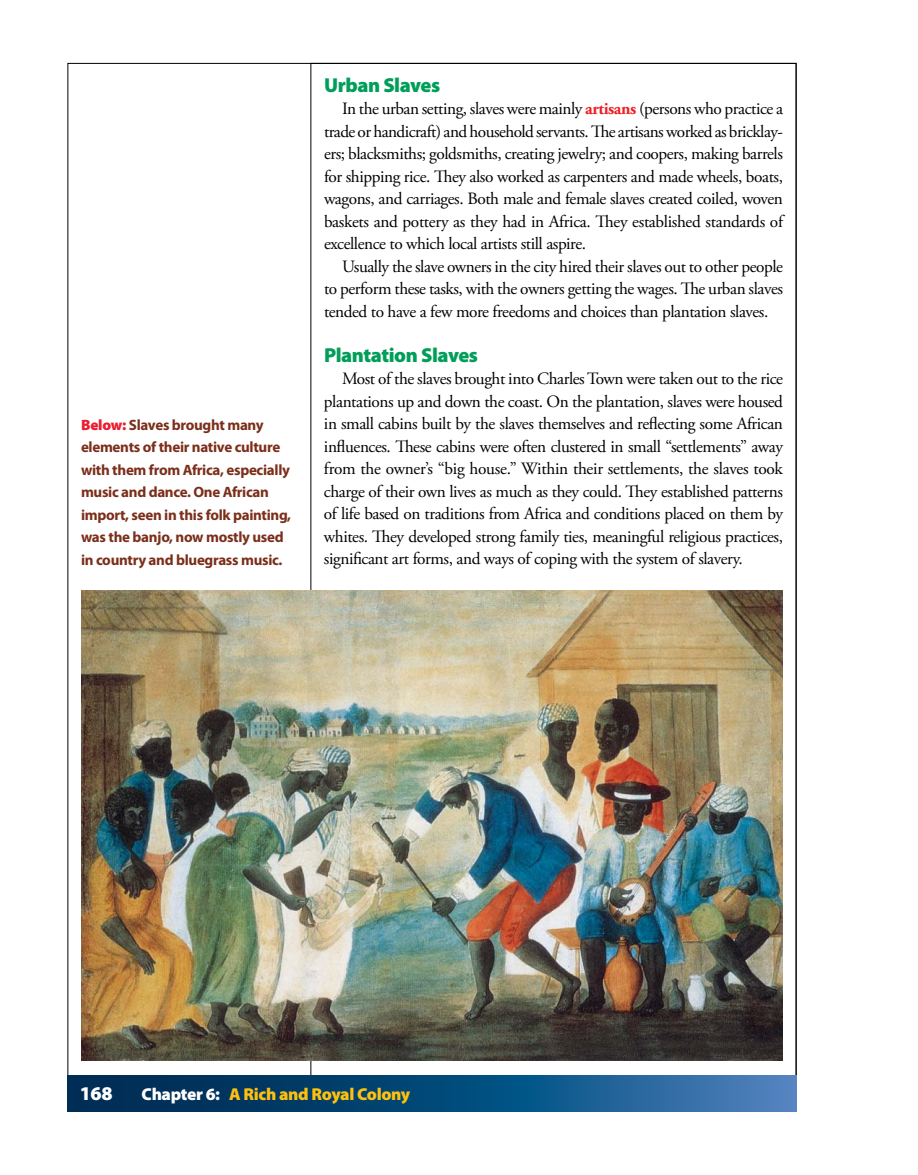
<style>
.page{position:relative;width:918px;height:1175px;background:#fff}
.page>*{position:absolute;margin:0;border:0;box-sizing:border-box;transform-origin:0 0}
.t1{font:900 20.25px "Myriad Pro";letter-spacing:-.02em;color:#009e59}
.t2{font:900 19.5px "Myriad Pro";color:#fff}
.t3{font:17.25px/22.5px "Adobe Garamond Pro";letter-spacing:-.025em;color:#000;text-align:justify}
.t4{font:900 17.25px "Myriad Pro";letter-spacing:-.02em;color:#fec00f}
.t5{font:700 15px/22.5px "Myriad Pro";letter-spacing:-.02em;color:#7b2e1a}
.s1{font-weight:900;color:#ed1b2f}
.s2{font-weight:700;color:#ed1f24}
.s3{color:#fff}
</style>
<div class="page">
<svg style="left:68px;top:1076px;width:728px;height:36px"></svg>
<img style="left:81px;top:590px;width:702px;height:470px">
<p class="t5" style="left:81px;top:415px;width:212px"><span class="s1">Below:</span> Slaves brought many elements of their native culture with them from Africa, especially music and dance. One African import, seen in this folk painting, was the banjo, now mostly used in country and bluegrass music.</p>
<p class="t1" style="left:324px;top:77px;width:118px">Urban Slaves</p>
<p class="t3" style="left:324px;top:99px;width:461px;text-indent:18px">In the urban setting, slaves were mainly <span class="s2">artisans</span> (persons who practice a trade or handicraft) and household servants. The artisans worked as bricklay&shy;ers; blacksmiths; goldsmiths, creating jewelry; and coopers, making barrels for shipping rice. They also worked as carpenters and made wheels, boats, wagons, and carriages. Both male and female slaves created coiled, woven baskets and pottery as they had in Africa. They established standards of excellence to which local artists still aspire.</p>
<p class="t3" style="left:324px;top:256px;width:461px;text-indent:18px">Usually the slave owners in the city hired their slaves out to other people to perform these tasks, with the owners getting the wages. The urban slaves tended to have a few more freedoms and choices than plantation slaves.</p>
<p class="t1" style="left:324px;top:347px;width:156px">Plantation Slaves</p>
<p class="t3" style="left:324px;top:369px;width:461px;text-indent:18px">Most of the slaves brought into Charles Town were taken out to the rice plantations up and down the coast. On the plantation, slaves were housed in small cabins built by the slaves themselves and reflecting some African influences. These cabins were often clustered in small “settlements” away from the owner’s “big house.” Within their settlements, the slaves took charge of their own lives as much as they could. They established patterns of life based on traditions from Africa and conditions placed on them by whites. They developed strong family ties, meaningful religious practices, significant art forms, and ways of coping with the system of slavery.</p>
<p class="t2" style="left:80px;top:1085px;width:34px">168</p>
<p class="t4" style="left:142px;top:1087px;width:270px"><span class="s3">Chapter 6:</span> A Rich and Royal Colony</p>
</div>
